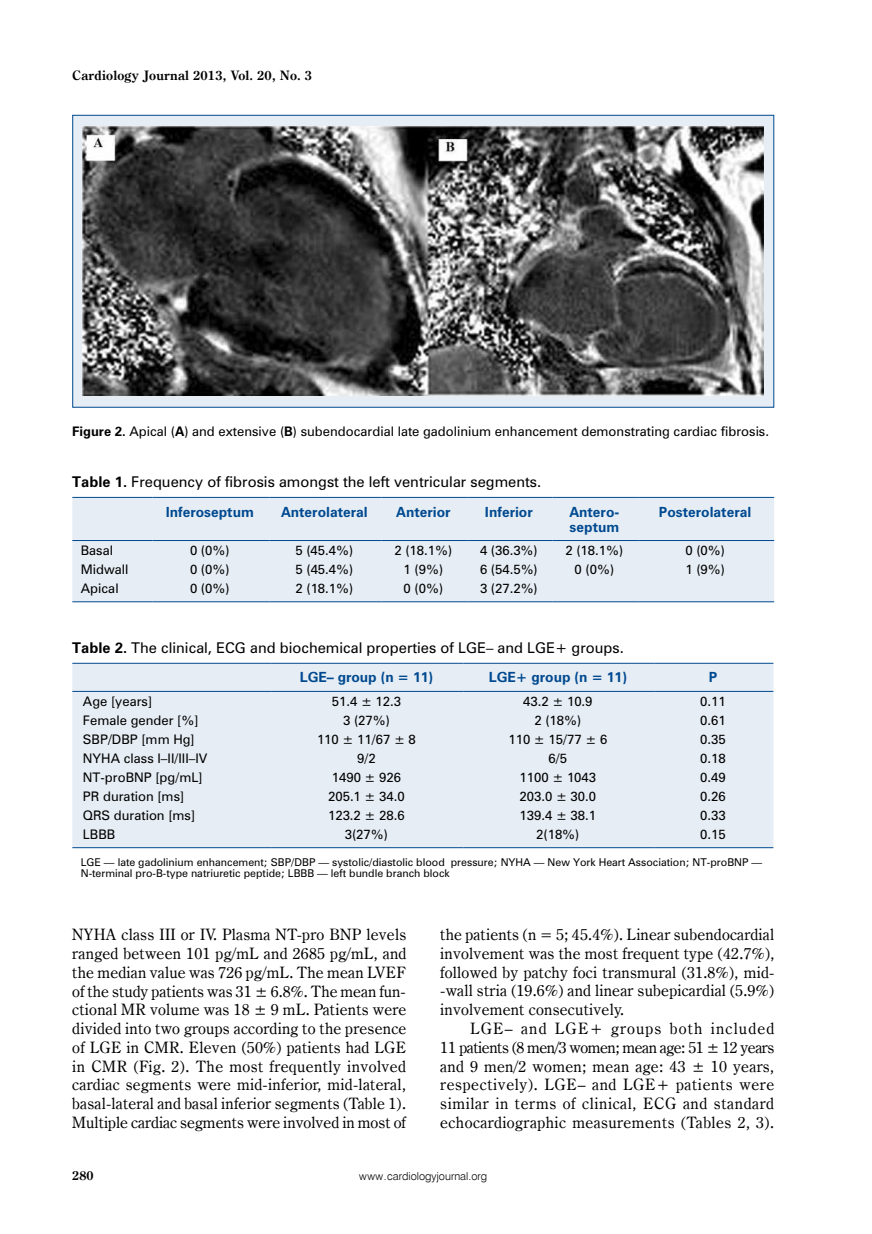
<style>
.page{position:relative;width:872px;height:1234px;background:#fff}
.page>*{position:absolute;margin:0;border:0;box-sizing:border-box;transform-origin:0 0}
.t1{font:15.75px/18.8px "Century Oldst EU";letter-spacing:.015em;color:#000;text-align:justify}
.t2{font:13.5px "Zurich PL";color:#000}
.t3{font:700 13.05px "Century Oldst EU";letter-spacing:.015em;color:#000}
.t4{font:700 12.75px/15px "Zurich PL";color:#004990}
.t5{font:700 12.75px "Century Oldst EU";color:#000}
.t6{font:12px "Zurich PL";color:#000}
.t7{font:10.95px "Swis 721 Lt EU";color:#000}
.t8{font:9.75px/10.9px "Zurich PL";color:#000}
.s1{font-weight:700}
</style>
<div class="page">
<div style="left:72px;top:115px;width:702px;height:292px;background:#e6edf4;border:1px solid #004990"></div>
<div style="left:72px;top:498px;width:702px;height:103px;background:#e6edf4"></div>
<hr style="left:72px;top:497px;width:80px;height:1px;background:#004990">
<hr style="left:152px;top:497px;width:117px;height:1px;background:#004990">
<hr style="left:269px;top:497px;width:113px;height:1px;background:#004990">
<hr style="left:382px;top:497px;width:85px;height:1px;background:#004990">
<hr style="left:467px;top:497px;width:85px;height:1px;background:#004990">
<hr style="left:552px;top:497px;width:86px;height:1px;background:#004990">
<hr style="left:638px;top:497px;width:136px;height:1px;background:#004990">
<hr style="left:72px;top:540px;width:80px;height:1px;background:#004990">
<hr style="left:152px;top:540px;width:117px;height:1px;background:#004990">
<hr style="left:269px;top:540px;width:113px;height:1px;background:#004990">
<hr style="left:382px;top:540px;width:85px;height:1px;background:#004990">
<hr style="left:467px;top:540px;width:85px;height:1px;background:#004990">
<hr style="left:552px;top:540px;width:86px;height:1px;background:#004990">
<hr style="left:638px;top:540px;width:136px;height:1px;background:#004990">
<hr style="left:72px;top:601px;width:80px;height:1px;background:#004990">
<hr style="left:152px;top:601px;width:117px;height:1px;background:#004990">
<hr style="left:269px;top:601px;width:113px;height:1px;background:#004990">
<hr style="left:382px;top:601px;width:85px;height:1px;background:#004990">
<hr style="left:467px;top:601px;width:85px;height:1px;background:#004990">
<hr style="left:552px;top:601px;width:86px;height:1px;background:#004990">
<hr style="left:638px;top:601px;width:136px;height:1px;background:#004990">
<div style="left:72px;top:663px;width:701px;height:184px;background:#e6edf4"></div>
<hr style="left:72px;top:662px;width:200px;height:1px;background:#004990">
<hr style="left:272px;top:662px;width:191px;height:1px;background:#004990">
<hr style="left:463px;top:662px;width:191px;height:1px;background:#004990">
<hr style="left:654px;top:662px;width:119px;height:1px;background:#004990">
<hr style="left:72px;top:691px;width:200px;height:1px;background:#004990">
<hr style="left:272px;top:691px;width:191px;height:1px;background:#004990">
<hr style="left:463px;top:691px;width:191px;height:1px;background:#004990">
<hr style="left:654px;top:691px;width:119px;height:1px;background:#004990">
<hr style="left:72px;top:847px;width:200px;height:1px;background:#004990">
<hr style="left:272px;top:847px;width:191px;height:1px;background:#004990">
<hr style="left:463px;top:847px;width:191px;height:1px;background:#004990">
<hr style="left:654px;top:847px;width:119px;height:1px;background:#004990">
<img style="left:83px;top:127px;width:680px;height:268px">
<p class="t3" style="left:72px;top:67px;width:241px">Cardiology Journal 2013, Vol. 20, No. 3</p>
<p class="t6" style="left:72px;top:423px;width:698px"><span class="s1">Figure 2.</span> Apical (<span class="s1">A</span>) and extensive (<span class="s1">B</span>) subendocardial late gadolinium enhancement demonstrating cardiac fibrosis.</p>
<p class="t2" style="left:72px;top:472px;width:470px"><span class="s1">Table 1.</span> Frequency of fibrosis amongst the left ventricular segments.</p>
<p class="t4" style="left:166px;top:504px;width:90px">Inferoseptum</p>
<p class="t4" style="left:281px;top:504px;width:88px">Anterolateral</p>
<p class="t4" style="left:396px;top:504px;width:56px">Anterior</p>
<p class="t4" style="left:485px;top:504px;width:49px">Inferior</p>
<p class="t4" style="left:569px;top:504px;width:51px">Antero&shy;septum</p>
<p class="t4" style="left:659px;top:504px;width:94px">Posterolateral</p>
<p class="t6" style="left:81px;top:542px;width:34px">Basal</p>
<p class="t6" style="left:190px;top:542px;width:41px">0 (0%)</p>
<p class="t6" style="left:295px;top:542px;width:59px">5 (45.4%)</p>
<p class="t6" style="left:394px;top:542px;width:59px">2 (18.1%)</p>
<p class="t6" style="left:480px;top:542px;width:59px">4 (36.3%)</p>
<p class="t6" style="left:565px;top:542px;width:59px">2 (18.1%)</p>
<p class="t6" style="left:685px;top:542px;width:41px">0 (0%)</p>
<p class="t6" style="left:81px;top:561px;width:49px">Midwall</p>
<p class="t6" style="left:190px;top:561px;width:41px">0 (0%)</p>
<p class="t6" style="left:295px;top:561px;width:59px">5 (45.4%)</p>
<p class="t6" style="left:403px;top:561px;width:41px">1 (9%)</p>
<p class="t6" style="left:480px;top:561px;width:59px">6 (54.5%)</p>
<p class="t6" style="left:574px;top:561px;width:41px">0 (0%)</p>
<p class="t6" style="left:685px;top:561px;width:41px">1 (9%)</p>
<p class="t6" style="left:81px;top:580px;width:39px">Apical</p>
<p class="t6" style="left:190px;top:580px;width:41px">0 (0%)</p>
<p class="t6" style="left:295px;top:580px;width:59px">2 (18.1%)</p>
<p class="t6" style="left:403px;top:580px;width:41px">0 (0%)</p>
<p class="t6" style="left:480px;top:580px;width:59px">3 (27.2%)</p>
<p class="t2" style="left:72px;top:638px;width:553px"><span class="s1">Table 2.</span> The clinical, ECG and biochemical properties of LGE– and LGE+ groups.</p>
<p class="t4" style="left:300px;top:669px;width:135px">LGE– group (n = 11)</p>
<p class="t4" style="left:489px;top:669px;width:140px">LGE+ group (n = 11)</p>
<p class="t4" style="left:708px;top:669px;width:10px">P</p>
<p class="t6" style="left:83px;top:693px;width:71px">Age [years]</p>
<p class="t6" style="left:332px;top:693px;width:71px">51.4 ± 12.3</p>
<p class="t6" style="left:523px;top:693px;width:71px">43.2 ± 10.9</p>
<p class="t6" style="left:700px;top:693px;width:27px">0.11</p>
<p class="t6" style="left:83px;top:712px;width:117px">Female gender [%]</p>
<p class="t6" style="left:343px;top:712px;width:48px">3 (27%)</p>
<p class="t6" style="left:534px;top:712px;width:48px">2 (18%)</p>
<p class="t6" style="left:700px;top:712px;width:27px">0.61</p>
<p class="t6" style="left:83px;top:731px;width:113px">SBP/DBP [mm Hg]</p>
<p class="t6" style="left:317px;top:731px;width:100px">110 ± 11/67 ± 8</p>
<p class="t6" style="left:508px;top:731px;width:100px">110 ± 15/77 ± 6</p>
<p class="t6" style="left:700px;top:731px;width:27px">0.35</p>
<p class="t6" style="left:83px;top:750px;width:126px">NYHA class I–II/III–IV</p>
<p class="t6" style="left:357px;top:750px;width:20px">9/2</p>
<p class="t6" style="left:548px;top:750px;width:20px">6/5</p>
<p class="t6" style="left:700px;top:750px;width:27px">0.18</p>
<p class="t6" style="left:83px;top:769px;width:121px">NT-proBNP [pg/mL]</p>
<p class="t6" style="left:332px;top:769px;width:71px">1490 ± 926</p>
<p class="t6" style="left:519px;top:769px;width:78px">1100 ± 1043</p>
<p class="t6" style="left:700px;top:769px;width:27px">0.49</p>
<p class="t6" style="left:83px;top:788px;width:103px">PR duration [ms]</p>
<p class="t6" style="left:328px;top:788px;width:78px">205.1 ± 34.0</p>
<p class="t6" style="left:519px;top:788px;width:78px">203.0 ± 30.0</p>
<p class="t6" style="left:700px;top:788px;width:27px">0.26</p>
<p class="t6" style="left:83px;top:807px;width:114px">QRS duration [ms]</p>
<p class="t6" style="left:328px;top:807px;width:78px">123.2 ± 28.6</p>
<p class="t6" style="left:519px;top:807px;width:78px">139.4 ± 38.1</p>
<p class="t6" style="left:700px;top:807px;width:27px">0.33</p>
<p class="t6" style="left:83px;top:826px;width:34px">LBBB</p>
<p class="t6" style="left:345px;top:826px;width:45px">3(27%)</p>
<p class="t6" style="left:536px;top:826px;width:45px">2(18%)</p>
<p class="t6" style="left:700px;top:826px;width:27px">0.15</p>
<p class="t8" style="left:81px;top:856px;width:683px">LGE — late gadolinium enhancement; SBP/DBP — systolic/diastolic blood pressure; NYHA — New York Heart Association; NT-proBNP —<br>N-terminal pro-B-type natriuretic peptide; LBBB — left bundle branch block</p>
<p class="t1" style="left:72px;top:925px;width:335px">NYHA class III or IV. Plasma NT-pro BNP levels ranged between 101 pg/mL and 2685 pg/mL, and the median value was 726 pg/mL. The mean LVEF of the study patients was 31 ± 6.8%. The mean fun&shy;ctional MR volume was 18 ± 9 mL. Patients were divided into two groups according to the presence of LGE in CMR. Eleven (50%) patients had LGE in CMR (Fig. 2). The most frequently involved cardiac segments were mid-inferior, mid-lateral, basal-lateral and basal inferior segments (Table 1).<br>Multiple cardiac segments were involved in most of</p>
<p class="t1" style="left:440px;top:925px;width:336px">the patients (n = 5; 45.4%). Linear subendocardial involvement was the most frequent type (42.7%), followed by patchy foci transmural (31.8%), mid--wall stria (19.6%) and linear subepicardial (5.9%) involvement consecutively.</p>
<p class="t1" style="left:440px;top:1019px;width:335px;text-indent:30px">LGE– and LGE+ groups both included 11 patients (8 men/3 women; mean age: 51 ± 12 years and 9 men/2 women; mean age: 43 ± 10 years, respectively). LGE– and LGE+ patients were similar in terms of clinical, ECG and standard echocardiographic measurements (Tables 2, 3).</p>
<p class="t5" style="left:72px;top:1167px;width:23px">280</p>
<p class="t7" style="left:359px;top:1169px;width:129px">www.cardiologyjournal.org</p>
</div>
